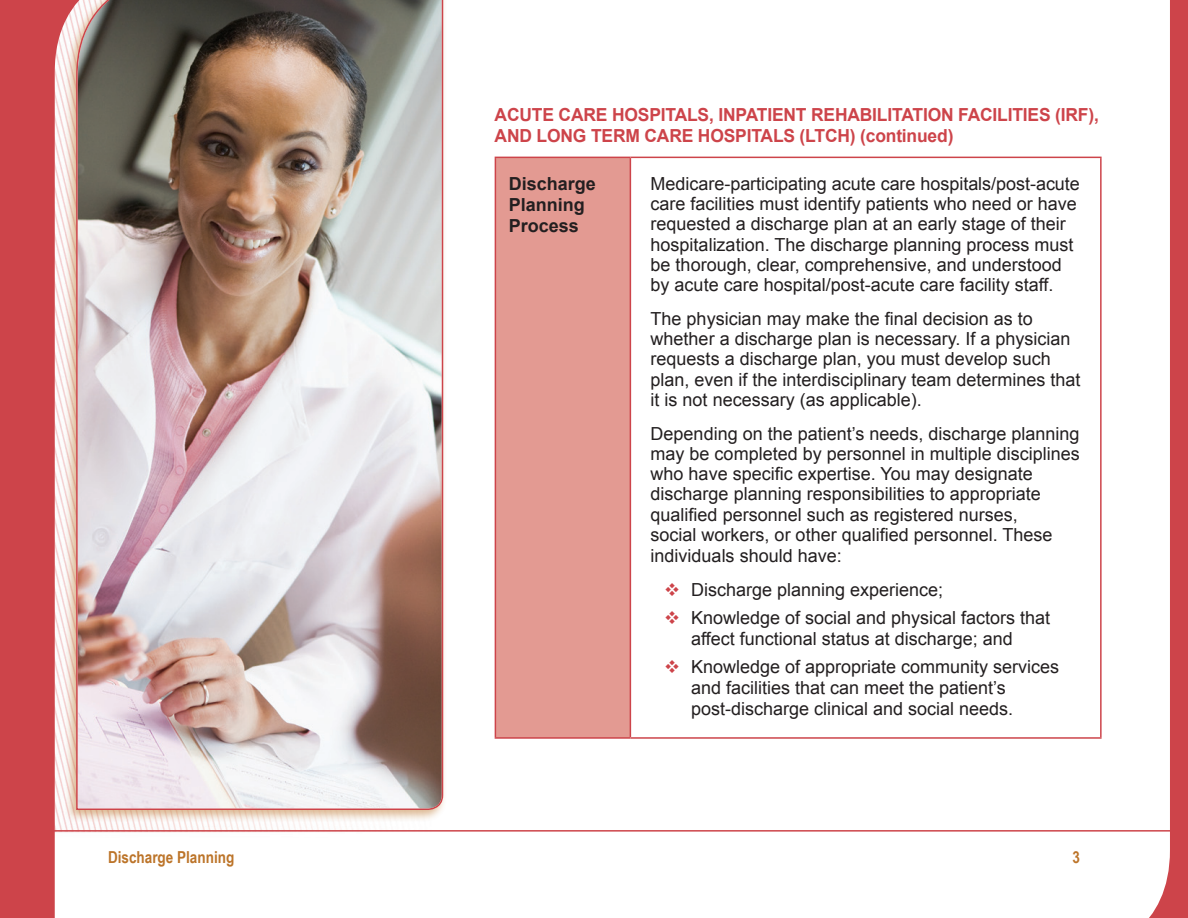
<style>
.page{position:relative;width:1188px;height:918px;background:#fff}
.page>*{position:absolute;margin:0;border:0;box-sizing:border-box;transform-origin:0 0}
.t1{font:18px/20.2px "Arial";color:#231f20}
.t2{font:700 18px/21px "Arial";letter-spacing:-.01em;color:#cd444a}
.t3{font:700 18px/21px "Arial";color:#231f20}
.t4{font:700 16.5px "Arial Narrow";color:#bc7429}
</style>
<div class="page">
<hr style="left:48px;top:830px;width:1131px;height:2px;background:#cd444a">
<svg style="left:1137px;top:0;width:51px;height:918px"></svg>
<svg style="left:0;top:0;width:93px;height:918px;background:#d46267"></svg>
<div style="left:64px;top:0;width:383px;height:822px;background:#bc7429;opacity:.5"></div>
<img style="left:75px;top:0;width:369px;height:811px">
<div style="left:495px;top:157px;width:135px;height:581px;background:#e39a92"></div>
<hr style="left:495px;top:157px;width:135px;height:1px;background:#cd444a">
<hr style="left:495px;top:158px;width:1px;height:579px;background:#cd444a">
<hr style="left:495px;top:737px;width:135px;height:2px;background:#cd444a">
<hr style="left:630px;top:157px;width:472px;height:1px;background:#cd444a">
<hr style="left:630px;top:158px;width:1px;height:579px;background:#cd444a">
<hr style="left:1100px;top:158px;width:2px;height:579px;background:#cd444a">
<hr style="left:630px;top:737px;width:472px;height:2px;background:#cd444a">
<h3 class="t2" style="left:495px;top:105px;width:606px">ACUTE CARE HOSPITALS, INPATIENT REHABILITATION FACILITIES (IRF),<br>AND LONG TERM CARE HOSPITALS (LTCH) (continued)</h3>
<h4 class="t3" style="left:509px;top:173px;width:89px">Discharge<br>Planning<br>Process</h4>
<p class="t1" style="left:651px;top:174px;width:431px">Medicare-participating acute care hospitals/post-acute care facilities must identify patients who need or have requested a discharge plan at an early stage of their hospitalization. The discharge planning process must be thorough, clear, comprehensive, and understood by acute care hospital/post-acute care facility staff.</p>
<p class="t1" style="left:651px;top:309px;width:431px">The physician may make the final decision as to whether a discharge plan is necessary. If a physician requests a discharge plan, you must develop such plan, even if the interdisciplinary team determines that it is not necessary (as applicable).</p>
<p class="t1" style="left:651px;top:423px;width:431px">Depending on the patient’s needs, discharge planning may be completed by personnel in multiple disciplines who have specific expertise. You may designate discharge planning responsibilities to appropriate qualified personnel such as registered nurses,<br>social workers, or other qualified personnel. These individuals should have:</p>
<p class="t1" style="left:691px;top:580px;width:254px">Discharge planning experience;</p>
<p class="t1" style="left:691px;top:607px;width:361px;line-height:21px">Knowledge of social and physical factors that affect functional status at discharge; and</p>
<p class="t1" style="left:691px;top:656px;width:370px;line-height:21px">Knowledge of appropriate community services and facilities that can meet the patient’s post-discharge clinical and social needs.</p>
<p class="t4" style="left:108px;top:845px;width:128px">Discharge Planning</p>
<p class="t4" style="left:1072px;top:845px;width:9px">3</p>
</div>
